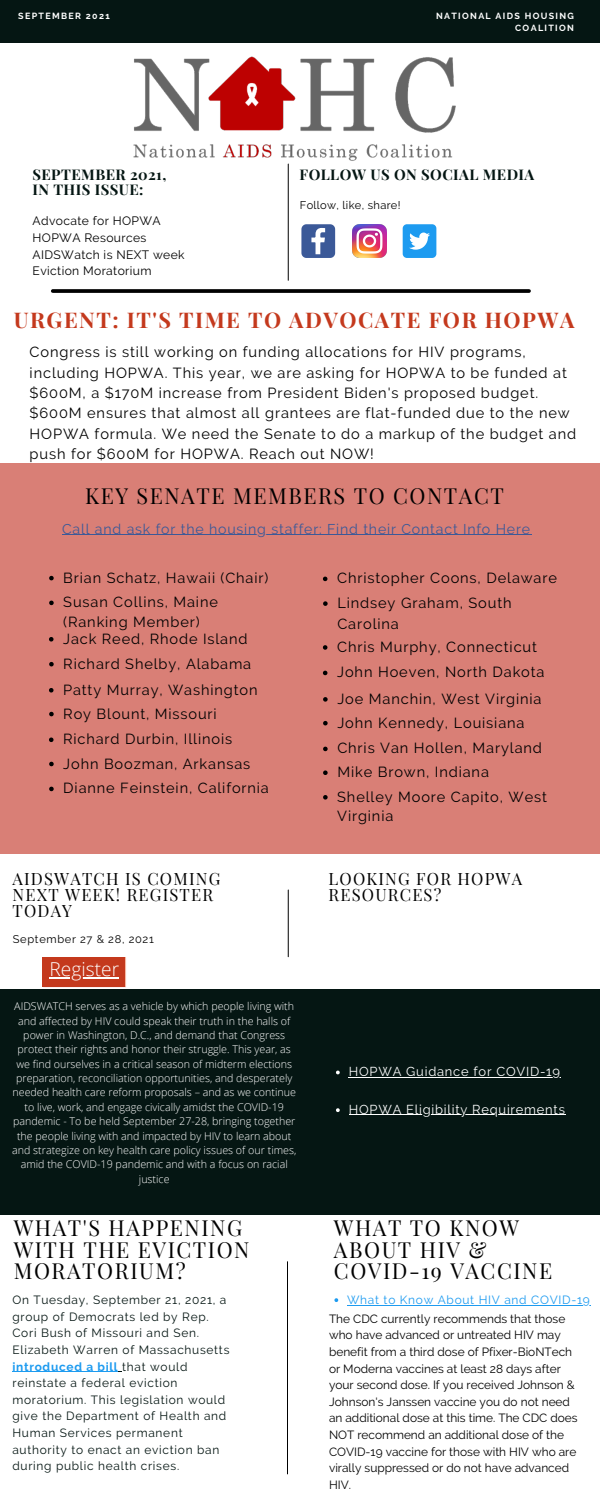
<style>
.page{position:relative;width:600px;height:1500px;background:#fff}
.page>*{position:absolute;margin:0;border:0;box-sizing:border-box;transform-origin:0 0}
.t1{font:21.6px/21.2px "Playfair Display";letter-spacing:.07em;color:#000}
.t2{font:700 21.6px "Playfair Display";letter-spacing:.07em;color:#c4391d}
.t3{font:300 19.1px "Open Sans";color:#fff}
.t4{font:16.6px/15.9px "Playfair Display";letter-spacing:.07em;color:#000}
.t5{font:700 14.8px "Playfair Display";letter-spacing:.03em;color:#051613}
.t6{font:14.6px/20.4px "Raleway";letter-spacing:.06em;color:#000}
.t7{font:14.1px "Raleway";letter-spacing:.06em;color:#3b5998}
.t8{font:12.9px "Raleway";letter-spacing:.06em;color:#fff}
.t9{font:12.1px "Raleway";letter-spacing:.03em;color:#000}
.t10{font:11.9px/16.6px "Raleway";color:#000}
.t11{font:11.9px/16.6px "Raleway";letter-spacing:.06em;color:#051613}
.t12{font:11.9px "Raleway";letter-spacing:.06em;color:#1d9bf0}
.t13{font:11.1px "Raleway";letter-spacing:.06em;color:#000}
.t14{font:11.1px "Raleway";letter-spacing:.03em;color:#000}
.t15{font:300 10.7px/14.4px "Open Sans";color:#fff;text-align:center}
.t16{font:700 8.9px/12.1px "Raleway";letter-spacing:.15em;color:#fff;text-align:right}
.s1{font-weight:700;color:#1d9bf0}
</style>
<div class="page">
<div style="left:0;top:0;width:600px;height:43px;background:#051613"></div>
<img style="left:133px;top:56px;width:323px;height:121px">
<img style="left:352px;top:224px;width:34px;height:34px">
<svg style="left:301px;top:224px;width:34px;height:34px"></svg>
<div style="left:403px;top:224px;width:33px;height:34px;background:#1d9bf0;border-radius:4px"></div>
<svg style="left:409px;top:233px;width:21px;height:17px"></svg>
<svg style="left:53px;top:289px;width:476px;height:4px;background:#111"></svg>
<hr style="left:288px;top:164px;width:1px;height:116px;background:#000">
<div style="left:0;top:463px;width:600px;height:391px;background:#d97f76"></div>
<hr style="left:62px;top:535px;width:469px;height:1px;background:#3b5998">
<svg style="left:49px;top:738px;width:5px;height:4px"></svg>
<svg style="left:323px;top:577px;width:4px;height:4px"></svg>
<svg style="left:49px;top:712px;width:5px;height:4px"></svg>
<svg style="left:49px;top:688px;width:5px;height:5px"></svg>
<svg style="left:49px;top:662px;width:5px;height:4px"></svg>
<svg style="left:49px;top:637px;width:5px;height:5px"></svg>
<svg style="left:49px;top:601px;width:5px;height:4px"></svg>
<svg style="left:49px;top:576px;width:5px;height:4px"></svg>
<svg style="left:323px;top:795px;width:5px;height:5px"></svg>
<svg style="left:49px;top:787px;width:5px;height:4px"></svg>
<svg style="left:49px;top:762px;width:5px;height:4px"></svg>
<svg style="left:323px;top:770px;width:5px;height:5px"></svg>
<svg style="left:323px;top:601px;width:5px;height:5px"></svg>
<svg style="left:323px;top:747px;width:5px;height:4px"></svg>
<svg style="left:323px;top:721px;width:5px;height:4px"></svg>
<svg style="left:323px;top:697px;width:5px;height:5px"></svg>
<svg style="left:323px;top:671px;width:4px;height:4px"></svg>
<svg style="left:323px;top:645px;width:4px;height:5px"></svg>
<div style="left:0;top:989px;width:600px;height:225px;background:#051613"></div>
<svg style="left:43px;top:958px;width:83px;height:29px"></svg>
<div style="left:43px;top:957px;width:82px;height:29px;background:#c4391d"></div>
<hr style="left:50px;top:977px;width:69px;height:2px;background:#fff">
<hr style="left:288px;top:890px;width:1px;height:67px;background:#000">
<svg style="left:336px;top:1071px;width:4px;height:3px"></svg>
<hr style="left:349px;top:1077px;width:212px;height:1px;background:#fff">
<svg style="left:336px;top:1108px;width:4px;height:4px"></svg>
<hr style="left:349px;top:1114px;width:217px;height:1px;background:#fff">
<svg style="left:334px;top:1298px;width:4px;height:4px"></svg>
<hr style="left:347px;top:1305px;width:244px;height:1px;background:#1d9bf0">
<hr style="left:12px;top:1371px;width:106px;height:1px;background:#1d9bf0">
<hr style="left:287px;top:1262px;width:1px;height:212px;background:#000">
<p class="t16" style="left:18px;top:9px;width:93px">SEPTEMBER 2021</p>
<p class="t16" style="left:436px;top:9px;width:139px">NATIONAL AIDS HOUSING<br>COALITION</p>
<p class="t5" style="left:32px;top:164px;width:136px">SEPTEMBER 2021,</p>
<p class="t5" style="left:32px;top:179px;width:113px">IN THIS ISSUE:</p>
<p class="t9" style="left:33px;top:214px;width:130px">Advocate for HOPWA</p>
<p class="t9" style="left:33px;top:231px;width:115px">HOPWA Resources</p>
<p class="t9" style="left:33px;top:247px;width:154px">AIDSWatch is NEXT week</p>
<p class="t9" style="left:33px;top:264px;width:120px">Eviction Moratorium</p>
<p class="t5" style="left:300px;top:164px;width:236px">FOLLOW US ON SOCIAL MEDIA</p>
<p class="t14" style="left:300px;top:199px;width:102px">Follow, like, share!</p>
<p class="t2" style="left:14px;top:304px;width:562px">URGENT: IT'S TIME TO ADVOCATE FOR HOPWA</p>
<p class="t6" style="left:30px;top:342px;width:548px">Congress is still working on funding allocations for HIV programs, including HOPWA. This year, we are asking for HOPWA to be funded at $600M, a $170M increase from President Biden's proposed budget. $600M ensures that almost all grantees are flat-funded due to the new HOPWA formula. We need the Senate to do a markup of the budget and push for $600M for HOPWA. Reach out NOW!</p>
<p class="t1" style="left:85px;top:484px;width:420px">KEY SENATE MEMBERS TO CONTACT</p>
<p class="t7" style="left:62px;top:521px;width:470px">Call and ask for the housing staffer: Find their Contact Info Here</p>
<p class="t6" style="left:63px;top:567px;width:207px">Brian Schatz, Hawaii (Chair)</p>
<p class="t6" style="left:63px;top:592px;width:156px;line-height:19.7px">Susan Collins, Maine (Ranking Member)</p>
<p class="t6" style="left:63px;top:628px;width:186px">Jack Reed, Rhode Island</p>
<p class="t6" style="left:63px;top:653px;width:189px">Richard Shelby, Alabama</p>
<p class="t6" style="left:63px;top:679px;width:196px">Patty Murray, Washington</p>
<p class="t6" style="left:63px;top:703px;width:155px">Roy Blount, Missouri</p>
<p class="t6" style="left:63px;top:729px;width:171px">Richard Durbin, Illinois</p>
<p class="t6" style="left:63px;top:753px;width:188px">John Boozman, Arkansas</p>
<p class="t6" style="left:63px;top:778px;width:207px">Dianne Feinstein, California</p>
<p class="t4" style="left:13px;top:870px;width:209px">AIDSWATCH IS COMING<br>NEXT WEEK! REGISTER<br>TODAY</p>
<p class="t13" style="left:13px;top:932px;width:142px">September 27 &amp; 28, 2021</p>
<p class="t3" style="left:50px;top:955px;width:71px">Register</p>
<p class="t15" style="left:12px;top:999px;width:286px">AIDSWATCH serves as a vehicle by which people living with and affected by HIV could speak their truth in the halls of power in Washington, D.C., and demand that Congress protect their rights and honor their struggle. This year, as we find ourselves in a critical season of midterm elections preparation, reconciliation opportunities, and desperately needed health care reform proposals – and as we continue to live, work, and engage civically amidst the COVID-19 pandemic - To be held September 27-28, bringing together the people living with and impacted by HIV to learn about and strategize on key health care policy issues of our times, amid the COVID-19 pandemic and with a focus on racial justice</p>
<p class="t6" style="left:337px;top:568px;width:221px">Christopher Coons, Delaware</p>
<p class="t6" style="left:337px;top:593px;width:176px">Lindsey Graham, South<br>Carolina</p>
<p class="t6" style="left:337px;top:637px;width:201px">Chris Murphy, Connecticut</p>
<p class="t6" style="left:337px;top:662px;width:209px">John Hoeven, North Dakota</p>
<p class="t6" style="left:337px;top:689px;width:206px">Joe Manchin, West Virginia</p>
<p class="t6" style="left:337px;top:712px;width:189px">John Kennedy, Louisiana</p>
<p class="t6" style="left:337px;top:738px;width:206px">Chris Van Hollen, Maryland</p>
<p class="t6" style="left:337px;top:762px;width:153px">Mike Brown, Indiana</p>
<p class="t6" style="left:337px;top:787px;width:211px;line-height:19.7px">Shelley Moore Capito, West<br>Virginia</p>
<p class="t4" style="left:329px;top:870px;width:195px">LOOKING FOR HOPWA<br>RESOURCES?</p>
<p class="t8" style="left:349px;top:1064px;width:213px">HOPWA Guidance for COVID-19</p>
<p class="t8" style="left:349px;top:1101px;width:218px">HOPWA Eligibility Requirements</p>
<p class="t1" style="left:14px;top:1217px;width:237px">WHAT'S HAPPENING<br>WITH THE EVICTION<br>MORATORIUM?</p>
<p class="t1" style="left:334px;top:1217px;width:220px">WHAT TO KNOW<br>ABOUT HIV &amp;<br>COVID-19 VACCINE</p>
<p class="t11" style="left:12px;top:1292px;width:216px">On Tuesday, September 21, 2021, a</p>
<p class="t12" style="left:347px;top:1293px;width:244px">What to Know About HIV and COVID-19</p>
<p class="t11" style="left:12px;top:1308px;width:219px">group of Democrats led by Rep.<br>Cori Bush of Missouri and Sen.<br>Elizabeth Warren of Massachusetts <span class="s1">introduced a bill</span> that would reinstate a federal eviction moratorium. This legislation would give the Department of Health and<br>Human Services permanent authority to enact an eviction ban during public health crises.</p>
<p class="t10" style="left:329px;top:1310px;width:250px">The CDC currently recommends that those who have advanced or untreated HIV may benefit from a third dose of Pfixer-BioNTech or Moderna vaccines at least 28 days after your second dose. If you received Johnson &amp; Johnson's Janssen vaccine you do not need an additional dose at this time. The CDC does NOT recommend an additional dose of the COVID-19 vaccine for those with HIV who are virally suppressed or do not have advanced HIV.</p>
</div>
